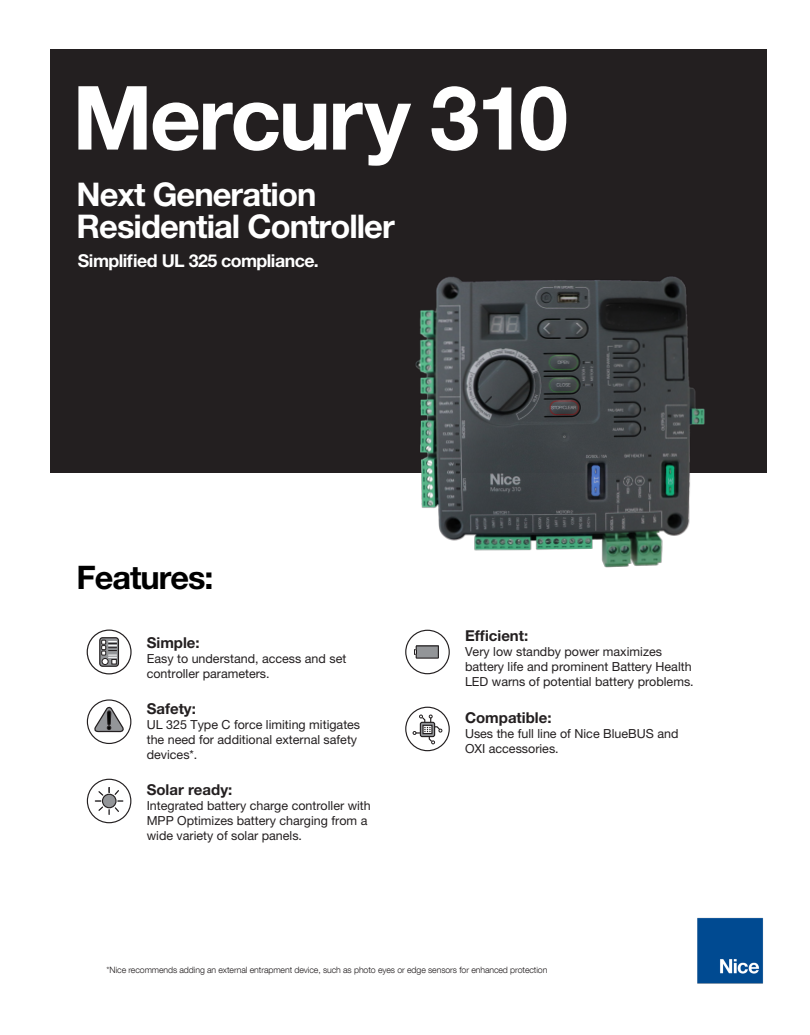
<style>
.page{position:relative;width:810px;height:1035px;background:#fff}
.page>*{position:absolute;margin:0;border:0;box-sizing:border-box;transform-origin:0 0}
.Descrizione_categori{font:700 88.75px "Helvetica Neue LT Pro";letter-spacing:-.03em;color:#fff}
.Descrizione_categori-2{font:700 32.62px "Helvetica Neue LT Pro";letter-spacing:-.03em;color:#fff}
.Descrizione_categori-3{font:700 32.5px "Helvetica Neue LT Pro";letter-spacing:-.03em;color:#000}
.t1{font:700 17.75px "Helvetica Neue LT Pro";letter-spacing:-.03em;color:#fff}
.Title_of_Description{font:700 15px "Helvetica Neue LT Pro";color:#231f20}
.Description{font:12.5px/15px "Helvetica Neue LT Pro";color:#231f20}
.t2{font:300 8.75px "Helvetica Neue LT Com";letter-spacing:-.01em;color:#231f20}
</style>
<div class="page">
<div style="left:51px;top:49px;width:716px;height:423px;background:#231f20"></div>
<img style="left:387px;top:276px;width:357px;height:292px">
<img style="left:697px;top:917px;width:66px;height:67px">
<svg style="left:87px;top:630px;width:45px;height:44px"></svg>
<svg style="left:87px;top:699px;width:45px;height:45px"></svg>
<svg style="left:405px;top:630px;width:45px;height:44px"></svg>
<svg style="left:405px;top:706px;width:45px;height:45px"></svg>
<svg style="left:87px;top:779px;width:45px;height:44px"></svg>
<p class="Descrizione_categori" style="left:72px;top:62px;width:497px">Mercury 310</p>
<p class="Descrizione_categori-2" style="left:77px;top:174px;width:241px">Next Generation</p>
<p class="Descrizione_categori-2" style="left:77px;top:205px;width:320px">Residential Controller</p>
<p class="t1" style="left:78px;top:250px;width:242px">Simplified UL 325 compliance.</p>
<p class="Descrizione_categori-3" style="left:76px;top:557px;width:139px">Features:</p>
<p class="Title_of_Description" style="left:147px;top:633px;width:55px">Simple:</p>
<p class="Description" style="left:147px;top:651px;width:201px">Easy to understand, access and set controller parameters.</p>
<p class="Title_of_Description" style="left:147px;top:699px;width:51px">Safety:</p>
<p class="Description" style="left:147px;top:717px;width:215px">UL 325 Type C force limiting mitigates the need for additional external safety devices*.</p>
<p class="Title_of_Description" style="left:147px;top:780px;width:87px">Solar ready:</p>
<p class="Description" style="left:147px;top:798px;width:226px">Integrated battery charge controller with<br>MPP Optimizes battery charging from a wide variety of solar panels.</p>
<p class="Title_of_Description" style="left:465px;top:627px;width:65px">Efficient:</p>
<p class="Description" style="left:465px;top:644px;width:230px">Very low standby power maximizes battery life and prominent Battery Health<br>LED warns of potential battery problems.</p>
<p class="Title_of_Description" style="left:465px;top:708px;width:88px">Compatible:</p>
<p class="Description" style="left:465px;top:725px;width:215px">Uses the full line of Nice BlueBUS and<br>OXI accessories.</p>
<p class="t2" style="left:107px;top:964px;width:442px">*Nice recommends adding an external entrapment device, such as photo eyes or edge sensors for enhanced protection</p>
</div>
